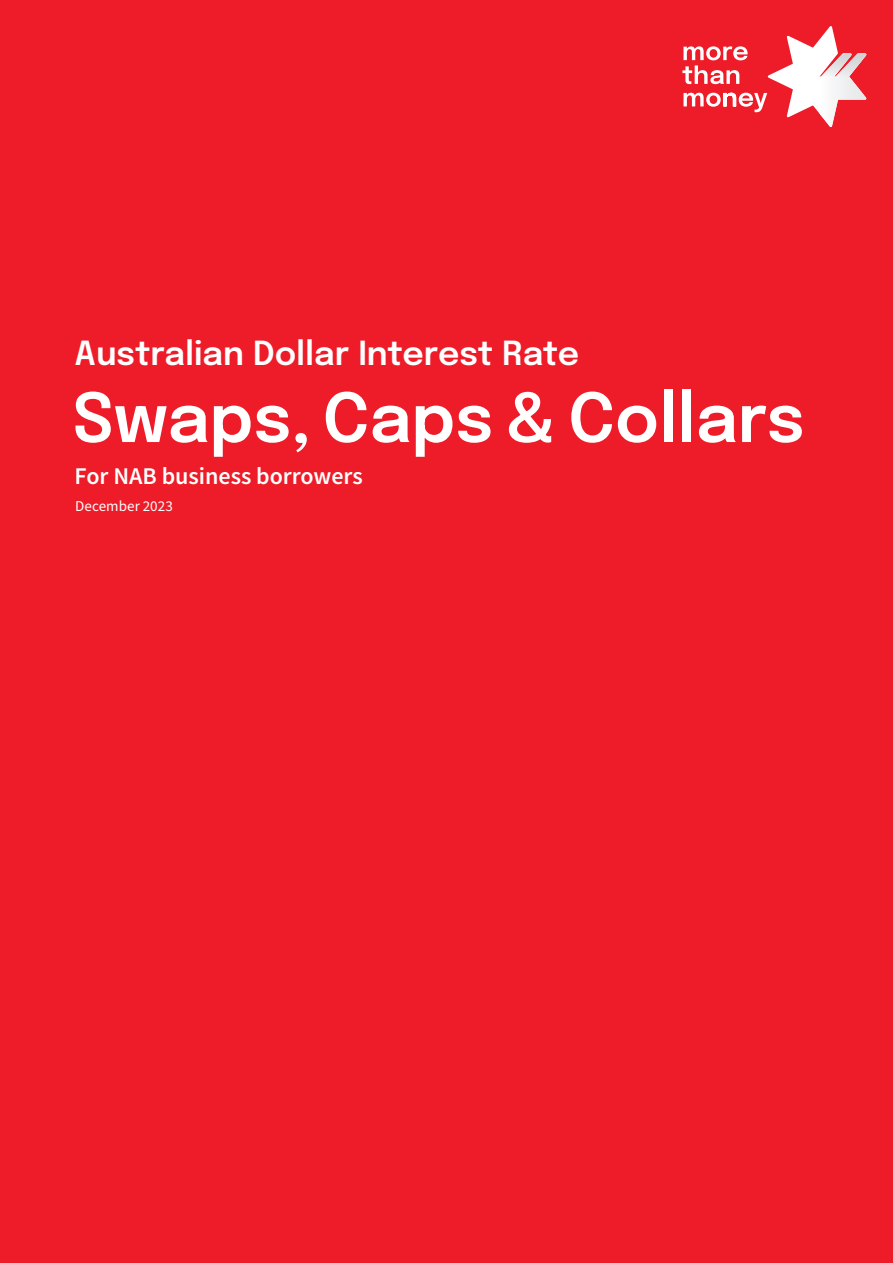
<style>
.page{position:relative;width:893px;height:1263px;background:#ee1c28}
.page>*{position:absolute;margin:0;border:0;box-sizing:border-box;transform-origin:0 0}
.t1{font:600 67.5px "Epilogue";color:#fff}
.t2{font:600 33px "Epilogue";color:#fff}
.t3{font:600 24px "Source Sans Pro";color:#fff}
.t4{font:15px "Source Sans Pro";letter-spacing:.005em;color:#fff}
</style>
<div class="page">
<svg style="left:682px;top:26px;width:185px;height:101px"></svg>
<p class="t2" style="left:75px;top:330px;width:506px">Australian Dollar Interest Rate</p>
<h1 class="t1" style="left:72px;top:370px;width:734px">Swaps, Caps &amp; Collars</h1>
<p class="t3" style="left:75px;top:461px;width:290px">For NAB business borrowers</p>
<p class="t4" style="left:75px;top:496px;width:99px">December 2023</p>
</div>
